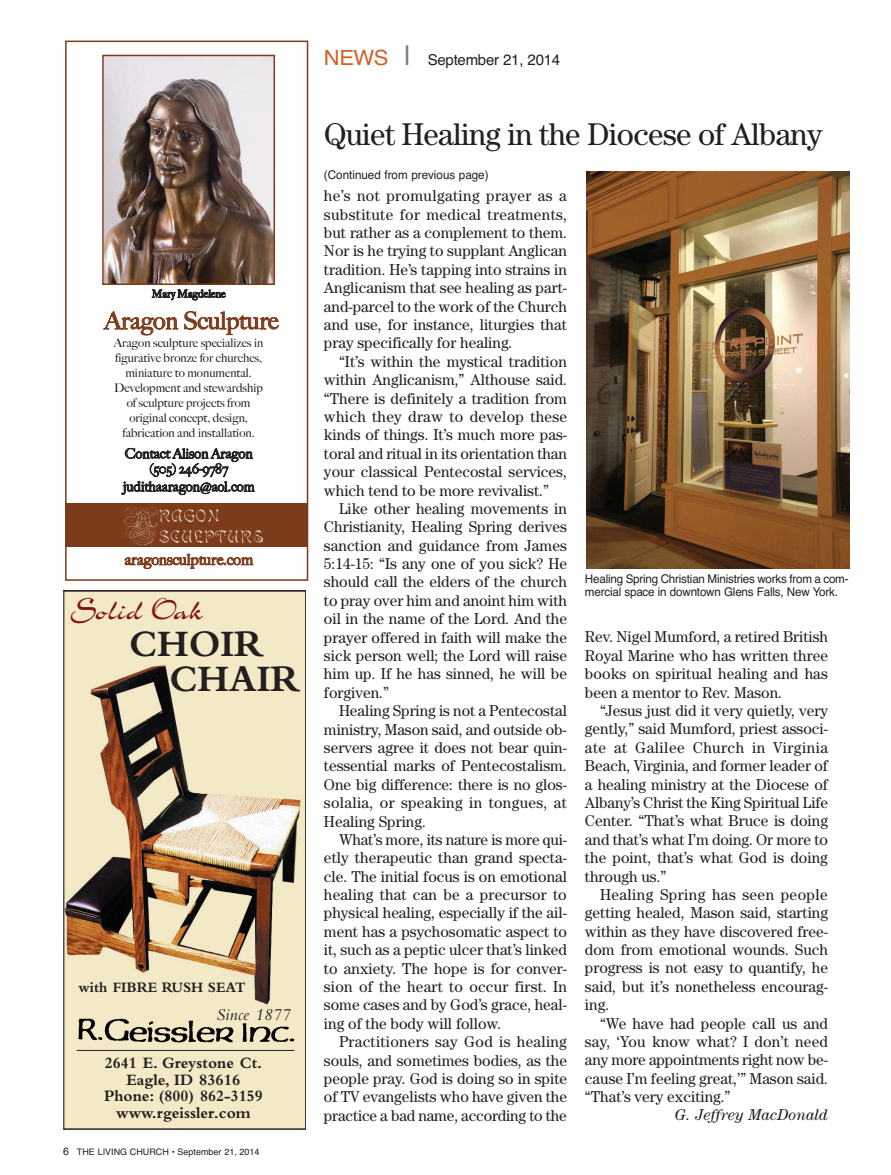
<style>
.page{position:relative;width:891px;height:1175px;background:#fff}
.page>*{position:absolute;margin:0;border:0;box-sizing:border-box;transform-origin:0 0}
.t1{font:700 38.85px/34.5px "Bembo";color:#231f20}
.t2{font:32.85px "Charme ICG";color:#841317}
.t3{font:31.5px "Century";letter-spacing:-.02em;color:#231f20}
.t4{font:500 24px "Big Caslon";color:#7c3b1b}
.t5{font:italic 17.4px "Bembo";letter-spacing:.025em;color:#231f20}
.t6{font:700 16.5px/16.6px "Bembo";color:#231f20;text-align:center}
.t7{font:15.75px/18.5px "Century";color:#231f20;text-align:justify}
.t8{font:italic 15.75px "Century";color:#231f20}
.t9{font:15px "Helvetica";letter-spacing:-.015em;color:#231f20}
.t10{font:500 15px "Big Caslon";color:#7c3b1b}
.t11{font:700 15px "Bembo";color:#231f20}
.t12{font:500 13.5px/15px "Big Caslon";letter-spacing:.005em;color:#231f20;text-align:center}
.t13{font:500 12px/15px "Big Caslon";color:#231f20;text-align:center}
.t14{font:12px/13.5px "Helvetica";letter-spacing:-.015em;color:#231f20}
.t15{font:500 10.5px "Big Caslon";letter-spacing:.01em;color:#231f20}
.t16{font:9px "Helvetica";color:#231f20}
.s1{font-size:10.5px}
.s2{font-size:21px;color:#d46229}
.s3{font-size:27px;color:#76787b}
</style>
<div class="page">
<img style="left:65px;top:592px;width:239px;height:535px">
<div style="left:63px;top:590px;width:243px;height:539px;border:1px solid #231f20"></div>
<img style="left:74px;top:1016px;width:224px;height:32px">
<hr style="left:77px;top:1050px;width:217px;height:1px;background:#231f20">
<img style="left:586px;top:171px;width:264px;height:398px">
<div style="left:65px;top:41px;width:243px;height:540px;border:2px solid #7c3b1b"></div>
<img style="left:105px;top:58px;width:167px;height:224px">
<div style="left:102px;top:55px;width:173px;height:230px;border:2px solid #7c3b1b"></div>
<img style="left:66px;top:503px;width:241px;height:43px">
<p class="t15" style="left:152px;top:287px;width:75px">Mary Magdelene</p>
<h3 class="t4" style="left:104px;top:307px;width:175px">Aragon Sculpture</h3>
<p class="t13" style="left:114px;top:336px;width:151px">Aragon sculpture specializes in figurative bronze for churches, miniature to monumental.<br>Development and stewardship of sculpture projects from original concept, design, fabrication and installation.</p>
<p class="t12" style="left:125px;top:446px;width:129px">Contact Alison Aragon (505) 246-9787</p>
<p class="t12" style="left:123px;top:479px;width:133px">judithaaragon@aol.com</p>
<p class="t10" style="left:125px;top:551px;width:130px">aragonsculpture.com</p>
<h2 class="t2" style="left:70px;top:588px;width:135px">Solid Oak</h2>
<h1 class="t1" style="left:170px;top:630px;width:132px;text-indent:-40px">CHOIR<br>CHAIR</h1>
<p class="t11" style="left:79px;top:982px;width:169px">with FIBRE RUSH SEAT</p>
<p class="t5" style="left:216px;top:1008px;width:76px">Since 1877</p>
<p class="t6" style="left:104px;top:1056px;width:160px">2641 E. Greystone Ct.<br>Eagle, ID 83616<br>Phone: (800) 862-3159 www.rgeissler.com</p>
<p class="t16" style="left:63px;top:1146px;width:198px"><span class="s1">6</span> THE LIVING CHURCH • September 21, 2014</p>
<p class="t9" style="left:324px;top:51px;width:238px"><span class="s2">NEwS</span> <span class="s3">|</span> September 21, 2014</p>
<h3 class="t3" style="left:324px;top:123px;width:500px">Quiet Healing in the Diocese of Albany</h3>
<p class="t14" style="left:324px;top:168px;width:166px">(Continued from previous page)</p>
<p class="t7" style="left:324px;top:188px;width:245px">he’s not promulgating prayer as a substitute for medical treatments, but rather as a complement to them.<br>Nor is he trying to supplant Anglican tradition. He’s tapping into strains in Anglicanism that see healing as part&shy;and-parcel to the work of the Church and use, for instance, liturgies that pray specifically for healing.</p>
<p class="t7" style="left:324px;top:353px;width:245px;text-indent:15px">“It’s within the mystical tradition within Anglicanism,” Althouse said. “There is definitely a tradition from which they draw to develop these kinds of things. It’s much more pas&shy;toral and ritual in its orientation than your classical Pentecostal services, which tend to be more revivalist.”</p>
<p class="t7" style="left:324px;top:500px;width:245px;text-indent:15px">Like other healing movements in Christianity, Healing Spring derives sanction and guidance from James 5:14-15: “Is any one of you sick? He should call the elders of the church to pray over him and anoint him with oil in the name of the Lord. And the prayer offered in faith will make the sick person well; the Lord will raise him up. If he has sinned, he will be forgiven.”</p>
<p class="t7" style="left:324px;top:703px;width:245px;text-indent:15px">Healing Spring is not a Pentecostal ministry, Mason said, and outside ob&shy;servers agree it does not bear quin&shy;tessential marks of Pentecostalism.<br>One big difference: there is no glos&shy;solalia, or speaking in tongues, at Healing Spring.</p>
<p class="t7" style="left:324px;top:831px;width:245px;text-indent:15px">What’s more, its nature is more qui&shy;etly therapeutic than grand specta&shy;cle. The initial focus is on emotional healing that can be a precursor to physical healing, especially if the ail&shy;ment has a psychosomatic aspect to it, such as a peptic ulcer that’s linked to anxiety. The hope is for conver&shy;sion of the heart to occur first. In some cases and by God’s grace, heal&shy;ing of the body will follow.</p>
<p class="t7" style="left:324px;top:1034px;width:245px;text-indent:15px">Practitioners say God is healing souls, and sometimes bodies, as the people pray. God is doing so in spite of TV evangelists who have given the practice a bad name, according to the</p>
<p class="t14" style="left:585px;top:572px;width:265px">Healing Spring Christian Ministries works from a com&shy;mercial space in downtown Glens Falls, New York.</p>
<p class="t7" style="left:585px;top:629px;width:245px">Rev. Nigel Mumford, a retired British Royal Marine who has written three books on spiritual healing and has been a mentor to Rev. Mason.</p>
<p class="t7" style="left:585px;top:703px;width:245px;text-indent:15px">“Jesus just did it very quietly, very gently,” said Mumford, priest associ&shy;ate at Galilee Church in Virginia Beach, Virginia, and former leader of a healing ministry at the Diocese of Albany’s Christ the King Spiritual Life Center. “That’s what Bruce is doing and that’s what I’m doing. Or more to the point, that’s what God is doing through us.”</p>
<p class="t7" style="left:585px;top:886px;width:245px;text-indent:15px">Healing Spring has seen people getting healed, Mason said, starting within as they have discovered free&shy;dom from emotional wounds. Such progress is not easy to quantify, he said, but it’s nonetheless encourag&shy;ing.</p>
<p class="t7" style="left:585px;top:1015px;width:245px;text-indent:15px">“We have had people call us and say, ‘You know what? I don’t need any more appointments right now be&shy;cause I’m feeling great,’” Mason said. “That’s very exciting.”</p>
<p class="t8" style="left:675px;top:1109px;width:155px">G. Jeffrey MacDonald</p>
</div>
